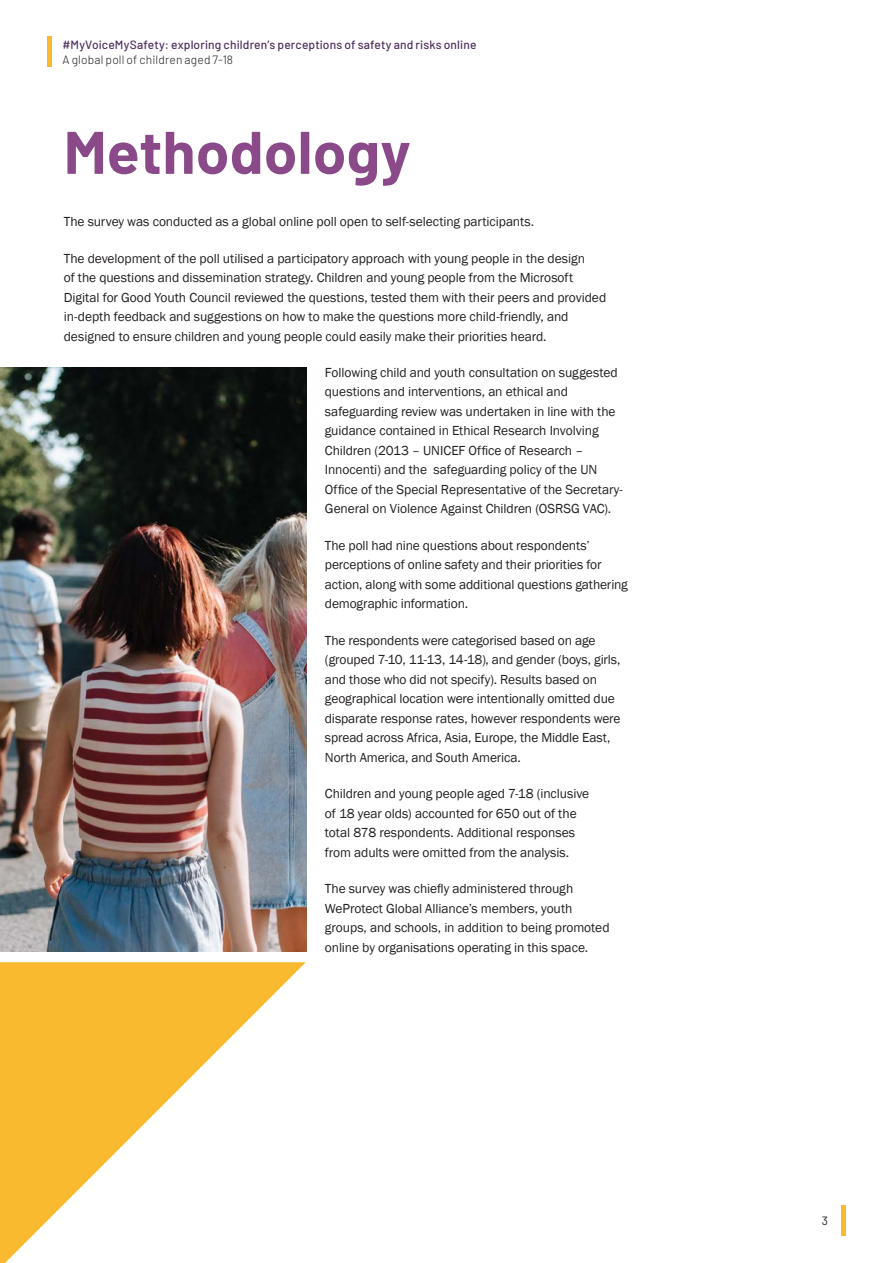
<style>
.page{position:relative;width:893px;height:1263px;background:#fff}
.page>*{position:absolute;margin:0;border:0;box-sizing:border-box;transform-origin:0 0}
.t1{font:700 60px "Barlow";letter-spacing:.005em;color:#8a4988}
.Body_copy_9pt{font:13.5px/19.5px "Franklin Gothic";letter-spacing:-.005em;color:#231f20}
.t2{font:500 12px "Barlow";letter-spacing:.01em;color:#4c305e}
.t3{font:300 12px "Barlow";letter-spacing:.01em;color:#231f20}
.t4{font:12px "Barlow";color:#231f20}
</style>
<div class="page">
<hr style="left:48px;top:37px;width:4px;height:30px;background:#faba2f">
<hr style="left:841px;top:1205px;width:4px;height:31px;background:#faba2f">
<img style="left:0;top:367px;width:307px;height:585px">
<svg style="left:0;top:962px;width:306px;height:301px;fill:#faba2f"></svg>
<p class="t2" style="left:63px;top:35px;width:415px">#MyVoiceMySafety: exploring children’s perceptions of safety and risks online</p>
<p class="t3" style="left:63px;top:51px;width:172px">A global poll of children aged 7-18</p>
<p class="t1" style="left:64px;top:108px;width:348px">Methodology</p>
<p class="Body_copy_9pt" style="left:64px;top:212px;width:472px">The survey was conducted as a global online poll open to self-selecting participants.</p>
<p class="Body_copy_9pt" style="left:64px;top:249px;width:544px">The development of the poll utilised a participatory approach with young people in the design<br>of the questions and dissemination strategy. Children and young people from the Microsoft Digital for Good Youth Council reviewed the questions, tested them with their peers and provided in-depth feedback and suggestions on how to make the questions more child-friendly, and designed to ensure children and young people could easily make their priorities heard.</p>
<p class="Body_copy_9pt" style="left:325px;top:363px;width:300px">Following child and youth consultation on suggested questions and interventions, an ethical and safeguarding review was undertaken in line with the guidance contained in Ethical Research Involving Children (2013 – UNICEF Office of Research – Innocenti) and the safeguarding policy of the UN Office of the Special Representative of the Secretary-General on Violence Against Children (OSRSG VAC).</p>
<p class="Body_copy_9pt" style="left:325px;top:536px;width:304px">The poll had nine questions about respondents’ perceptions of online safety and their priorities for action, along with some additional questions gathering demographic information.</p>
<p class="Body_copy_9pt" style="left:325px;top:631px;width:297px">The respondents were categorised based on age (grouped 7-10, 11-13, 14-18), and gender (boys, girls, and those who did not specify). Results based on geographical location were intentionally omitted due disparate response rates, however respondents were spread across Africa, Asia, Europe, the Middle East, North America, and South America.</p>
<p class="Body_copy_9pt" style="left:325px;top:784px;width:266px">Children and young people aged 7-18 (inclusive of 18 year olds) accounted for 650 out of the total 878 respondents. Additional responses from adults were omitted from the analysis.</p>
<p class="Body_copy_9pt" style="left:325px;top:879px;width:286px">The survey was chiefly administered through WeProtect Global Alliance’s members, youth groups, and schools, in addition to being promoted online by organisations operating in this space.</p>
<p class="t4" style="left:822px;top:1212px;width:8px">3</p>
</div>
